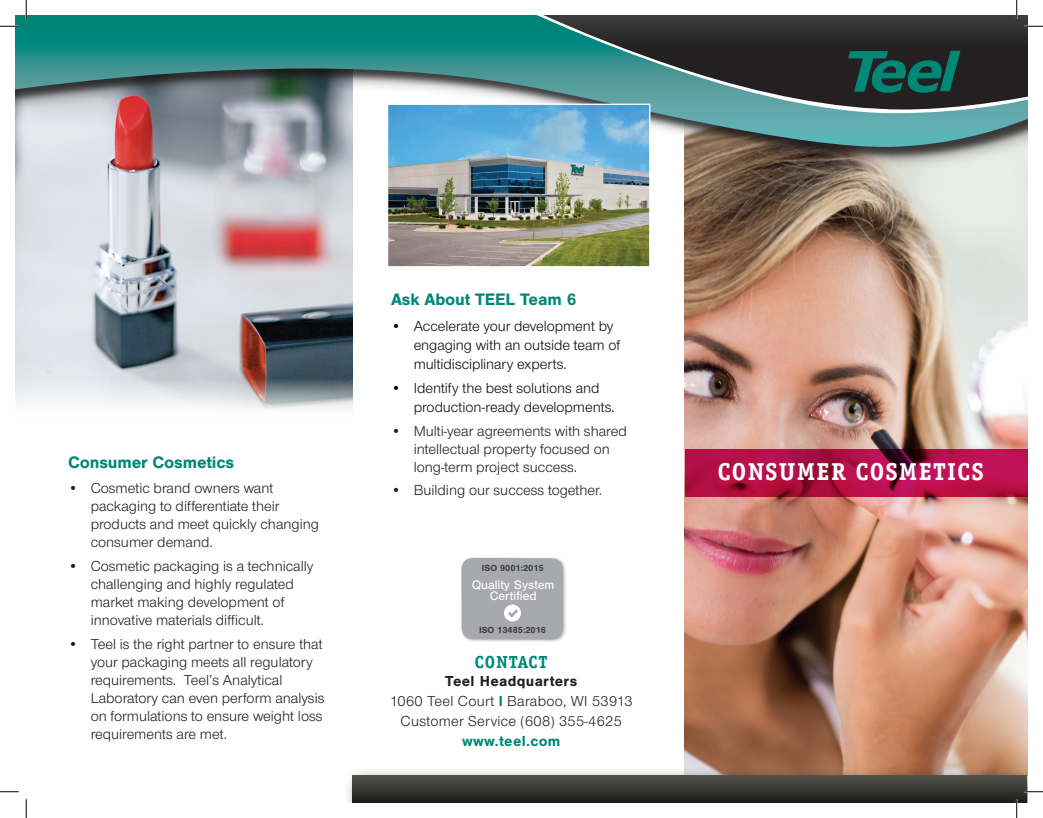
<style>
.page{position:relative;width:1043px;height:818px;background:#fff}
.page>*{position:absolute;margin:0;border:0;box-sizing:border-box;transform-origin:0 0}
.t1{font:700 24.5px "Officina Serif";letter-spacing:.05em;color:#fff}
.t2{font:700 17.5px "Officina Serif";letter-spacing:.05em;color:#008775}
.t3{font:700 17.25px "Nimbus San T";letter-spacing:-.01em;color:#008775}
.t4{font:15px/18px "Nimbus Sans Novus T";color:#231f20}
.t5{font:15px/18.8px "Nimbus Sans Novus T";letter-spacing:-.005em;color:#0d0d0c}
.t6{font:15px/20px "Nimbus Sans Novus T";letter-spacing:.02em;color:#231f20;text-align:center}
.t7{font:700 15px "Nimbus San T";letter-spacing:.02em;color:#231f20}
.t8{font:700 15px "Nimbus San T";letter-spacing:.02em;color:#008775}
.t9{font:12.75px/11.1px "Nimbus San T";color:#fff;text-align:center}
.t10{font:700 9.25px "Nimbus San T";color:#3e3e3f}
.s1{font-family:"Nimbus San T";font-weight:700;color:#008775}
</style>
<div class="page">
<img style="left:684px;top:182px;width:344px;height:584px">
<img style="left:15px;top:182px;width:337px;height:227px">
<svg style="left:685px;top:449px;width:343px;height:47px;background:#ac0e45"></svg>
<div style="left:344px;top:766px;width:684px;height:36px;background:#231f20;opacity:.6"></div>
<svg style="left:352px;top:775px;width:674px;height:27px;background:#373934"></svg>
<img style="left:15px;top:150px;width:1013px;height:32px">
<svg style="left:15px;top:15px;width:1013px;height:135px;background:#5f9392"></svg>
<svg style="left:502px;top:15px;width:526px;height:98px;background:#529f9b"></svg>
<svg style="left:543px;top:15px;width:485px;height:94px;background:#394d4d"></svg>
<svg style="left:848px;top:51px;width:112px;height:42px;background:#11544c"></svg>
<img style="left:389px;top:106px;width:259px;height:159px">
<div style="left:387px;top:104px;width:263px;height:163px;border:1px solid #fff"></div>
<div style="left:460px;top:556px;width:106px;height:87px;background:#231f20;opacity:.25"></div>
<div style="left:461px;top:558px;width:102px;height:81px;background:#a8a9ad"></div>
<svg style="left:0;top:25px;width:19px;height:2px"></svg>
<svg style="left:1024px;top:25px;width:18px;height:2px"></svg>
<svg style="left:0;top:791px;width:19px;height:1px"></svg>
<svg style="left:1024px;top:790px;width:18px;height:2px"></svg>
<svg style="left:25px;top:0;width:2px;height:19px"></svg>
<svg style="left:25px;top:799px;width:2px;height:19px"></svg>
<svg style="left:1015px;top:0;width:2px;height:19px"></svg>
<svg style="left:1015px;top:799px;width:2px;height:19px"></svg>
<p class="t3" style="left:68px;top:452px;width:167px">Consumer Cosmetics</p>
<p class="t4" style="left:91px;top:479px;width:230px;text-indent:-22px">• Cosmetic brand owners want packaging to differentiate their products and meet quickly changing consumer demand.</p>
<p class="t4" style="left:91px;top:556px;width:224px;text-indent:-22px">• Cosmetic packaging is a technically challenging and highly regulated market making development of innovative materials difficult.</p>
<p class="t4" style="left:91px;top:634px;width:235px;text-indent:-22px">• Teel is the right partner to ensure that your packaging meets all regulatory requirements. Teel’s Analytical Laboratory can even perform analysis on formulations to ensure weight loss requirements are met.</p>
<p class="t3" style="left:391px;top:289px;width:187px">Ask About TEEL Team 6</p>
<p class="t5" style="left:414px;top:316px;width:208px;text-indent:-22px">• Accelerate your development by engaging with an outside team of multidisciplinary experts.</p>
<p class="t5" style="left:414px;top:378px;width:203px;text-indent:-22px">• Identify the best solutions and production-ready developments.</p>
<p class="t4" style="left:414px;top:421px;width:214px;text-indent:-22px">• Multi-year agreements with shared intellectual property focused on long-term project success.</p>
<p class="t4" style="left:391px;top:481px;width:212px">• Building our success together.</p>
<p class="t10" style="left:482px;top:562px;width:63px">ISO 9001:2015</p>
<p class="t9" style="left:472px;top:579px;width:84px">Quality System<br>Certified</p>
<p class="t10" style="left:479px;top:624px;width:68px">ISO 13485:2016</p>
<p class="t2" style="left:475px;top:650px;width:74px">CONTACT</p>
<p class="t7" style="left:445px;top:672px;width:133px">Teel Headquarters</p>
<p class="t6" style="left:390px;top:690px;width:244px">1060 Teel Court <span class="s1">l</span> Baraboo, WI 53913<br>Customer Service (608) 355-4625</p>
<p class="t8" style="left:462px;top:732px;width:100px">www.teel.com</p>
<h1 class="t1" style="left:718px;top:456px;width:267px">CONSUMER COSMETICS</h1>
</div>
